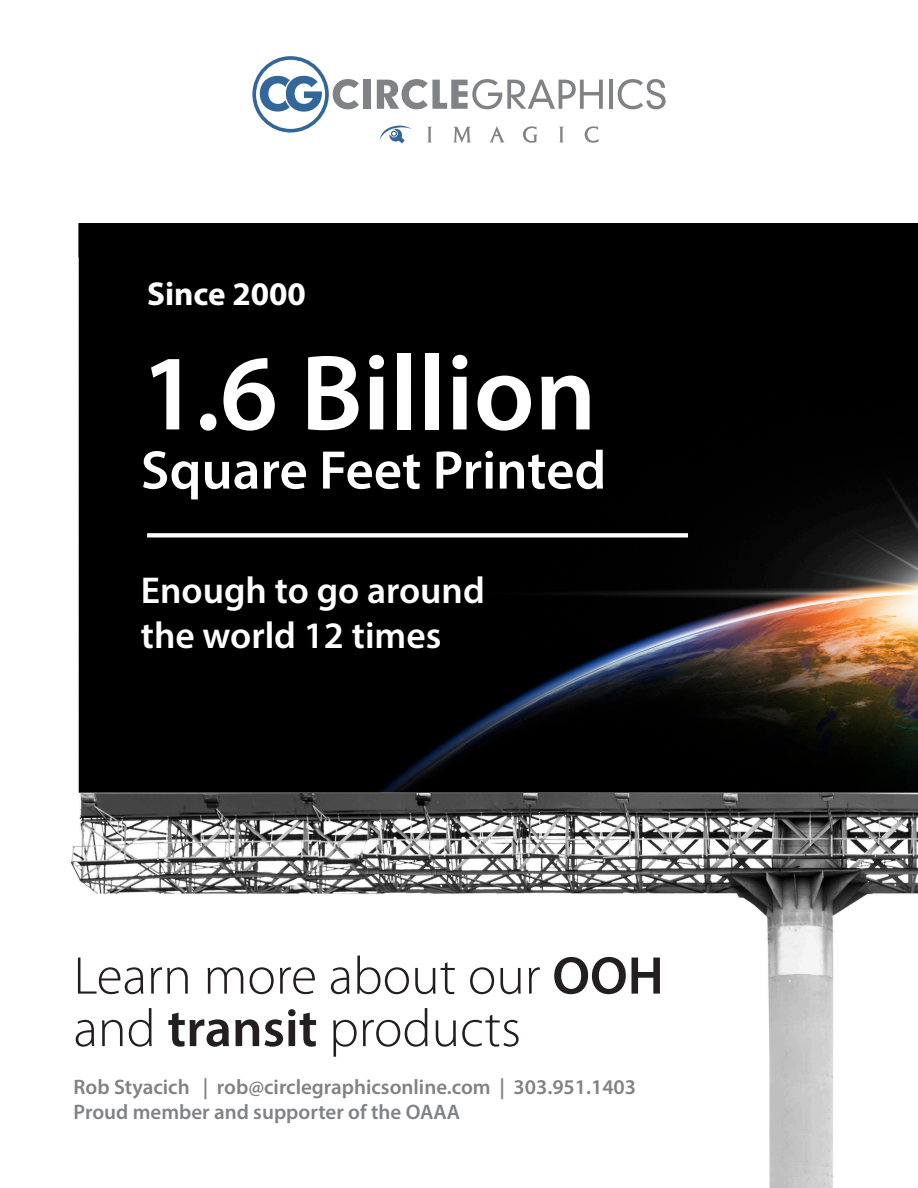
<style>
.page{position:relative;width:918px;height:1188px;background:#fff}
.page>*{position:absolute;margin:0;border:0;box-sizing:border-box;transform-origin:0 0}
.t1{font:600 108.15px "Myriad Pro";color:#fff}
.t2{font:600 54.75px "Myriad Pro";color:#fff}
.t3{font:300 53.55px "Myriad Pro";color:#231f20}
.t4{font:600 37.5px "Myriad Pro";color:#fff}
.t5{font:700 33.15px "Myriad Pro";color:#fff}
.t6{font:600 21px "Myriad Pro";color:#808285}
.s1{font-weight:600}
</style>
<div class="page">
<img style="left:70px;top:223px;width:848px;height:965px">
<div style="left:364px;top:80px;width:7px;height:29px;background:#808285"></div>
<svg style="left:377px;top:79px;width:226px;height:30px"></svg>
<hr style="left:609px;top:80px;width:4px;height:29px;background:#808285">
<svg style="left:618px;top:79px;width:48px;height:30px"></svg>
<svg style="left:252px;top:56px;width:107px;height:77px"></svg>
<svg style="left:379px;top:125px;width:34px;height:18px"></svg>
<svg style="left:428px;top:127px;width:4px;height:15px"></svg>
<svg style="left:453px;top:127px;width:18px;height:16px"></svg>
<svg style="left:490px;top:126px;width:14px;height:16px"></svg>
<svg style="left:523px;top:126px;width:15px;height:17px"></svg>
<svg style="left:559px;top:127px;width:4px;height:15px"></svg>
<svg style="left:585px;top:126px;width:14px;height:17px"></svg>
<div style="left:147px;top:533px;width:541px;height:5px;background:#fff"></div>
<p class="t5" style="left:147px;top:272px;width:160px">Since 2000</p>
<p class="t1" style="left:141px;top:324px;width:457px">1.6 Billion</p>
<p class="t2" style="left:141px;top:435px;width:467px">Square Feet Printed</p>
<p class="t4" style="left:141px;top:567px;width:346px">Enough to go around</p>
<p class="t4" style="left:141px;top:612px;width:302px">the world 12 times</p>
<p class="t3" style="left:74px;top:946px;width:592px">Learn more about our <span class="s1">OOH</span></p>
<p class="t3" style="left:74px;top:999px;width:449px">and <span class="s1">transit</span> products</p>
<p class="t6" style="left:74px;top:1073px;width:564px">Rob Styacich | rob@circlegraphicsonline.com | 303.951.1403</p>
<p class="t6" style="left:74px;top:1099px;width:388px">Proud member and supporter of the OAAA</p>
</div>
